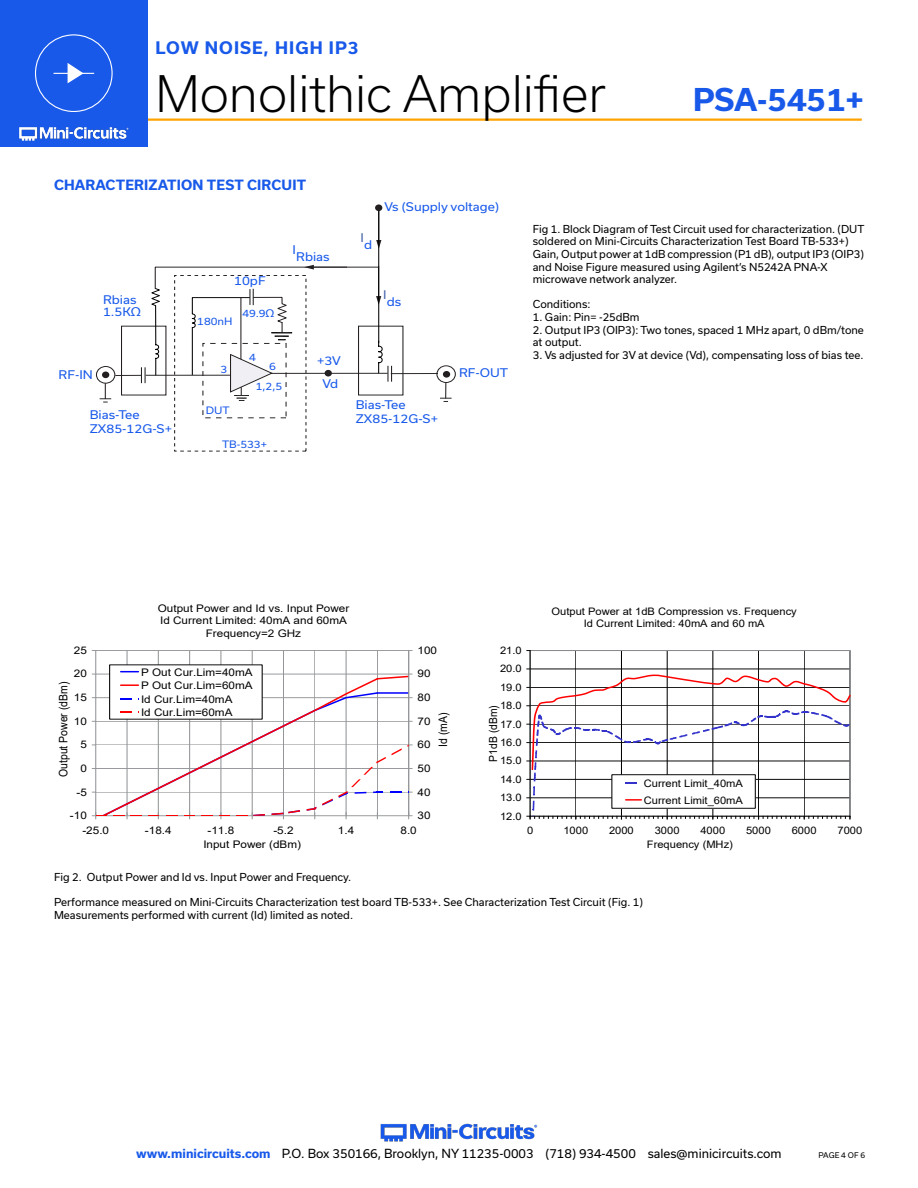
<style>
.page{position:relative;width:918px;height:1188px;background:#fff}
.page>*{position:absolute;margin:0;border:0;box-sizing:border-box;transform-origin:0 0}
.t1{font:300 48px "Usual";color:#000}
.t2{font:700 30px "Usual";color:#1859ea}
.t3{font:700 16.5px "Usual";letter-spacing:.065em;color:#1859ea}
.Blue_Headers{font:700 13.5px "Usual";letter-spacing:.015em;color:#1859ea}
.t4{font:12px "Usual";color:#000}
.t5{font:11.7px "Arial";color:#000;scale:.89 1}
.t6{font:11.4px/13.6px "Usual";color:#1859ea;scale:1.1 1}
.t7{font:11.4px "Usual";color:#4564a9;scale:1.1 1}
.t8{font:11.1px "Arial";color:#000;scale:.93 1}
.Figure_text{font:10.5px/12.6px "Usual";color:#000}
.t9{font:10.5px/13.5px "Arial";color:#000;text-align:center;scale:1.12 1}
.t10{font:10.35px/12.5px "Arial";color:#000;text-align:center;scale:1.08 1}
.t11{font:9.75px/20px "Usual";color:#1859ea;scale:1.1 1}
.t12{font:7.5px "Usual";color:#000}
.s1{font-family:"Myriad Pro";font-size:13.05px}
.s2{font-family:"Myriad Pro";font-size:11.4px}
.s3{font-weight:700;color:#1859ea}
</style>
<div class="page">
<img style="left:380px;top:1123px;width:158px;height:19px">
<hr style="left:129px;top:118px;width:733px;height:3px;background:#ffa300">
<div style="left:0;top:0;width:147px;height:147px;background:#1859ea"></div>
<img style="left:19px;top:126px;width:110px;height:15px">
<div style="left:35px;top:34px;width:78px;height:78px;border:1px solid #fff;border-radius:50%"></div>
<hr style="left:54px;top:73px;width:40px;height:1px;background:#fff">
<svg style="left:68px;top:63px;width:16px;height:20px"></svg>
<div style="left:96px;top:366px;width:20px;height:18px;border:1px solid #231f20;border-radius:50%"></div>
<hr style="left:391px;top:373px;width:47px;height:1px;background:#231f20">
<div style="left:437px;top:365px;width:19px;height:18px;border:1px solid #231f20;border-radius:50%"></div>
<svg style="left:440px;top:383px;width:12px;height:19px"></svg>
<div style="left:443px;top:371px;width:7px;height:7px;background:#231f20;border-radius:50%"></div>
<svg style="left:376px;top:240px;width:5px;height:9px"></svg>
<div style="left:375px;top:204px;width:7px;height:7px;background:#231f20;border-radius:50%"></div>
<hr style="left:378px;top:211px;width:1px;height:132px;background:#010101">
<svg style="left:100px;top:265px;width:292px;height:138px"></svg>
<hr style="left:240px;top:298px;width:1px;height:61px;background:#241f20">
<svg style="left:92px;top:650px;width:320px;height:169px"></svg>
<hr style="left:576px;top:651px;width:1px;height:165px;background:#000">
<hr style="left:621px;top:651px;width:1px;height:165px;background:#000">
<hr style="left:667px;top:651px;width:1px;height:165px;background:#000">
<hr style="left:713px;top:651px;width:1px;height:165px;background:#000">
<hr style="left:759px;top:651px;width:1px;height:165px;background:#000">
<hr style="left:804px;top:651px;width:1px;height:165px;background:#000">
<hr style="left:850px;top:651px;width:1px;height:165px;background:#000">
<hr style="left:530px;top:651px;width:1px;height:165px;background:#000">
<svg style="left:527px;top:669px;width:324px;height:150px"></svg>
<h3 class="t3" style="left:155px;top:39px;width:205px">LOW NOISE, HIGH IP3</h3>
<h1 class="t1" style="left:155px;top:66px;width:452px">Monolithic Amplifier</h1>
<p class="Blue_Headers" style="left:54px;top:177px;width:254px">CHARACTERIZATION TEST CIRCUIT</p>
<p class="t6" style="left:385px;top:200px;width:106px">Vs (Supply voltage)</p>
<h2 class="t2" style="left:693px;top:83px;width:172px">PSA-5451+</h2>
<p class="t6" style="left:103px;top:294px;width:36px;line-height:11.4px">Rbias<br>1.5K<span class="s1">Ω</span></p>
<p class="t6" style="left:234px;top:274px;width:30px">10pF</p>
<p class="t11" style="left:197px;top:312px;width:34px">180nH</p>
<p class="t11" style="left:242px;top:304px;width:31px">49.9<span class="s2">Ω</span></p>
<p class="t6" style="left:293px;top:243px;width:5px">I</p>
<p class="t6" style="left:296px;top:250px;width:32px">Rbias</p>
<p class="t7" style="left:361px;top:231px;width:5px">I</p>
<p class="t6" style="left:364px;top:238px;width:9px">d</p>
<p class="t7" style="left:383px;top:289px;width:5px">I</p>
<p class="t6" style="left:387px;top:295px;width:15px">ds</p>
<p class="t11" style="left:249px;top:347px;width:8px">4</p>
<p class="t6" style="left:317px;top:354px;width:23px">+3V</p>
<p class="t11" style="left:221px;top:359px;width:8px">3</p>
<p class="t11" style="left:256px;top:357px;width:26px;text-indent:13px">6<br>1,2,5</p>
<p class="t6" style="left:59px;top:368px;width:33px">RF-IN</p>
<p class="t6" style="left:459px;top:366px;width:46px">RF-OUT</p>
<p class="t11" style="left:206px;top:400px;width:23px">DUT</p>
<p class="t11" style="left:222px;top:434px;width:42px">TB-533+</p>
<p class="t6" style="left:322px;top:376px;width:16px">Vd</p>
<p class="t6" style="left:356px;top:398px;width:76px">Bias-Tee<br>ZX85-12G-S+</p>
<p class="t6" style="left:90px;top:408px;width:76px">Bias-Tee<br>ZX85-12G-S+</p>
<p class="Figure_text" style="left:533px;top:223px;width:333px">Fig 1. Block Diagram of Test Circuit used for characterization. (DUT soldered on Mini-Circuits Characterization Test Board TB-533+)</p>
<p class="Figure_text" style="left:533px;top:248px;width:333px">Gain, Output power at 1dB compression (P1 dB), output IP3 (OIP3) and Noise Figure measured using Agilent’s N5242A PNA-X</p>
<p class="Figure_text" style="left:533px;top:273px;width:146px">microwave network analyzer.</p>
<p class="Figure_text" style="left:533px;top:298px;width:59px">Conditions:</p>
<p class="Figure_text" style="left:533px;top:311px;width:108px">1. Gain: Pin= -25dBm</p>
<p class="Figure_text" style="left:533px;top:323px;width:333px">2. Output IP3 (OIP3): Two tones, spaced 1 MHz apart, 0 dBm/tone at output.</p>
<p class="Figure_text" style="left:533px;top:349px;width:332px">3. Vs adjusted for 3V at device (Vd), compensating loss of bias tee.</p>
<p class="t9" style="left:158px;top:602px;width:172px;line-height:12.6px">Output Power and Id vs. Input Power<br>Id Current Limited: 40mA and 60mA<br>Frequency=2 GHz</p>
<p class="t10" style="left:552px;top:605px;width:229px">Output Power at 1dB Compression vs. Frequency<br>Id Current Limited: 40mA and 60 mA</p>
<p class="t9" style="left:74px;top:643px;width:13px">25</p>
<p class="t9" style="left:418px;top:643px;width:19px">100</p>
<p class="t10" style="left:500px;top:644px;width:22px">21.0</p>
<p class="t9" style="left:74px;top:667px;width:13px">20</p>
<p class="t5" style="left:55px;top:777px;width:109px;rotate:-90deg">Output Power (dBm)</p>
<p class="t9" style="left:74px;top:691px;width:13px">15</p>
<p class="t9" style="left:74px;top:714px;width:13px">10</p>
<p class="t9" style="left:80px;top:738px;width:7px">5</p>
<p class="t9" style="left:80px;top:761px;width:7px">0</p>
<p class="t9" style="left:76px;top:785px;width:11px">-5</p>
<p class="t9" style="left:141px;top:665px;width:101px;text-align:left">P Out Cur.Lim=40mA<br>P Out Cur.Lim=60mA<br>Id Cur.Lim=40mA<br>Id Cur.Lim=60mA</p>
<p class="t9" style="left:418px;top:667px;width:13px">90</p>
<p class="t9" style="left:418px;top:691px;width:13px">80</p>
<p class="t9" style="left:418px;top:714px;width:13px">70</p>
<p class="t9" style="left:418px;top:738px;width:13px">60</p>
<p class="t9" style="left:418px;top:761px;width:13px">50</p>
<p class="t9" style="left:418px;top:785px;width:13px">40</p>
<p class="t5" style="left:435px;top:747px;width:40px;rotate:-90deg">Id (mA)</p>
<p class="t10" style="left:500px;top:662px;width:22px">20.0</p>
<p class="t10" style="left:500px;top:681px;width:22px">19.0</p>
<p class="t10" style="left:500px;top:699px;width:22px">18.0</p>
<p class="t8" style="left:486px;top:762px;width:62px;rotate:-90deg">P1dB (dBm)</p>
<p class="t10" style="left:500px;top:718px;width:22px">17.0</p>
<p class="t10" style="left:500px;top:736px;width:22px">16.0</p>
<p class="t10" style="left:500px;top:754px;width:22px">15.0</p>
<p class="t10" style="left:500px;top:773px;width:22px">14.0</p>
<p class="t10" style="left:500px;top:791px;width:22px">13.0</p>
<p class="t10" style="left:644px;top:775px;width:93px;line-height:16.6px;text-align:left">Current Limit_40mA<br>Current Limit_60mA</p>
<p class="t9" style="left:70px;top:809px;width:17px">-10</p>
<p class="t9" style="left:418px;top:809px;width:13px">30</p>
<p class="t10" style="left:500px;top:810px;width:22px">12.0</p>
<p class="t9" style="left:82px;top:824px;width:25px">-25.0</p>
<p class="t9" style="left:145px;top:824px;width:25px">-18.4</p>
<p class="t9" style="left:208px;top:824px;width:25px">-11.8</p>
<p class="t9" style="left:273px;top:824px;width:20px">-5.2</p>
<p class="t9" style="left:338px;top:824px;width:16px">1.4</p>
<p class="t9" style="left:401px;top:824px;width:16px">8.0</p>
<p class="t9" style="left:203px;top:837px;width:89px">Input Power (dBm)</p>
<p class="t10" style="left:527px;top:825px;width:7px">0</p>
<p class="t10" style="left:563px;top:825px;width:24px">1000</p>
<p class="t10" style="left:609px;top:825px;width:24px">2000</p>
<p class="t10" style="left:655px;top:825px;width:24px">3000</p>
<p class="t10" style="left:700px;top:825px;width:24px">4000</p>
<p class="t10" style="left:746px;top:825px;width:24px">5000</p>
<p class="t10" style="left:792px;top:825px;width:24px">6000</p>
<p class="t10" style="left:837px;top:825px;width:24px">7000</p>
<p class="t10" style="left:647px;top:838px;width:81px">Frequency (MHz)</p>
<p class="Figure_text" style="left:54px;top:871px;width:299px">Fig 2. Output Power and Id vs. Input Power and Frequency.</p>
<p class="Figure_text" style="left:54px;top:896px;width:591px">Performance measured on Mini-Circuits Characterization test board TB-533+. See Characterization Test Circuit (Fig. 1)</p>
<p class="Figure_text" style="left:54px;top:908px;width:301px">Measurements performed with current (Id) limited as noted.</p>
<p class="t4" style="left:136px;top:1146px;width:647px"><span class="s3">www.minicircuits.com</span> P.O. Box 350166, Brooklyn, NY 11235-0003 (718) 934-4500 sales@minicircuits.com</p>
<p class="t12" style="left:819px;top:1151px;width:48px">PAGE 4 OF 6</p>
</div>
